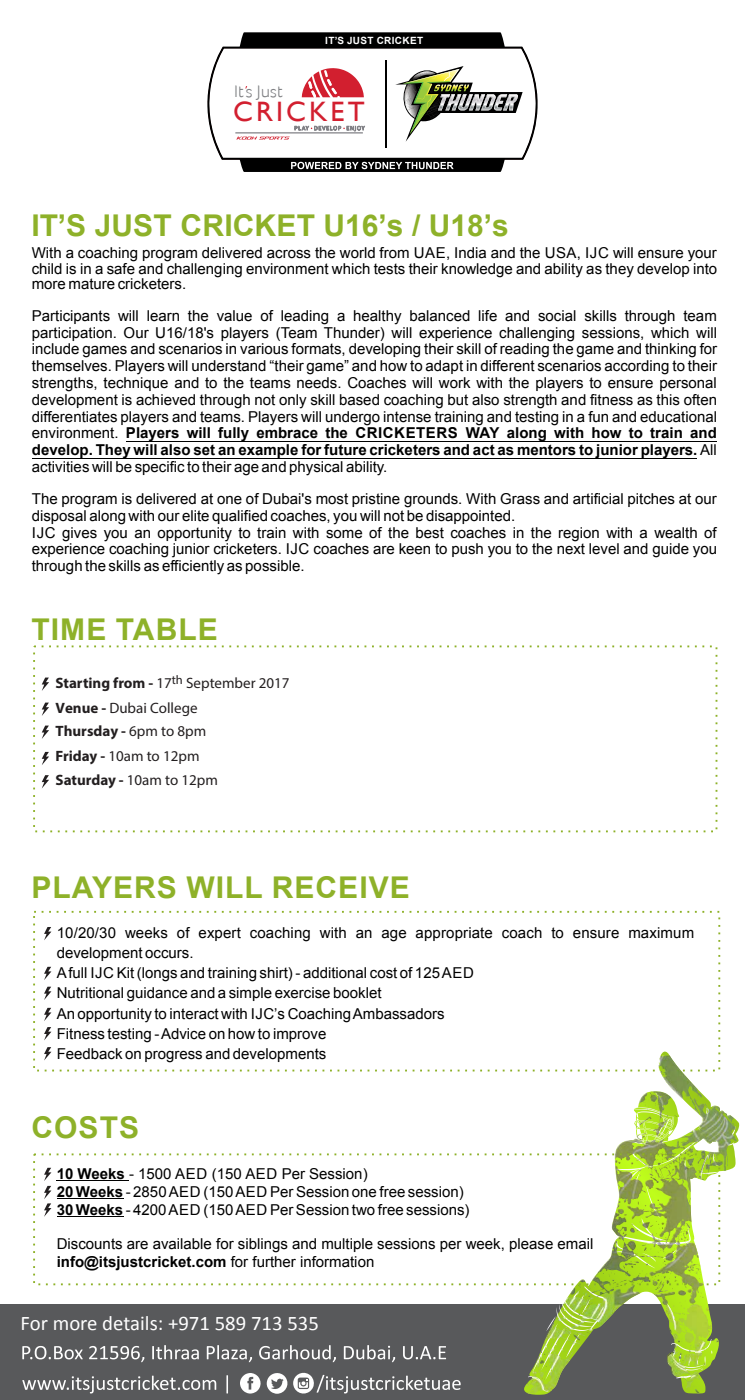
<style>
.page{position:relative;width:745px;height:1400px;background:#fff}
.page>*{position:absolute;margin:0;border:0;box-sizing:border-box;transform-origin:0 0}
.t1{font:700 30px "Arial";letter-spacing:.035em;color:#8eb129}
.t2{font:700 30px "Arial";letter-spacing:.005em;color:#8eb129}
.t3{font:28px "Gill Sans";letter-spacing:.11em;color:#d21f2f}
.t4{font:20.75px "Calibri";color:#fff}
.t5{font:300 17.25px "Foco";letter-spacing:.005em;color:#7f8083}
.t6{font:15px/16.8px "Arial";color:#000}
.t7{font:15px/24.4px "Myriad Pro";color:#231f20}
.t8{font:700 10px "Arial";letter-spacing:.035em;color:#fff}
.s1{font-weight:700}
</style>
<div class="page">
<svg style="left:207px;top:32px;width:331px;height:140px"></svg>
<svg style="left:44px;top:927px;width:7px;height:13px"></svg>
<div style="left:0;top:1304px;width:744px;height:96px;background:#58595b"></div>
<svg style="left:22px;top:1372px;width:438px;height:22px"></svg>
<svg style="left:22px;top:1345px;width:424px;height:17px"></svg>
<svg style="left:524px;top:1056px;width:181px;height:338px"></svg>
<svg style="left:657px;top:1056px;width:1px;height:13px"></svg>
<svg style="left:665px;top:1302px;width:9px;height:28px"></svg>
<svg style="left:619px;top:1291px;width:17px;height:5px"></svg>
<svg style="left:527px;top:1285px;width:79px;height:106px"></svg>
<svg style="left:670px;top:1339px;width:42px;height:39px;background:#a5c944"></svg>
<svg style="left:613px;top:1076px;width:121px;height:192px"></svg>
<img style="left:658px;top:1051px;width:6px;height:22px">
<img style="left:657px;top:1108px;width:73px;height:36px">
<svg style="left:44px;top:967px;width:7px;height:13px"></svg>
<svg style="left:44px;top:986px;width:7px;height:14px"></svg>
<svg style="left:44px;top:1008px;width:7px;height:13px"></svg>
<svg style="left:44px;top:1027px;width:7px;height:13px"></svg>
<svg style="left:44px;top:1047px;width:7px;height:13px"></svg>
<div style="left:33px;top:1153px;width:686px;height:132px;border:2px dashed #8eb129"></div>
<hr style="left:57px;top:1180px;width:72px;height:1px;background:#000">
<hr style="left:57px;top:1198px;width:66px;height:1px;background:#000">
<hr style="left:57px;top:1216px;width:66px;height:1px;background:#000">
<svg style="left:44px;top:1167px;width:7px;height:49px"></svg>
<svg style="left:42px;top:725px;width:7px;height:14px"></svg>
<svg style="left:42px;top:752px;width:7px;height:13px"></svg>
<svg style="left:42px;top:775px;width:7px;height:13px"></svg>
<svg style="left:42px;top:677px;width:7px;height:14px"></svg>
<svg style="left:42px;top:702px;width:7px;height:14px"></svg>
<hr style="left:126px;top:441px;width:590px;height:1px;background:#000">
<hr style="left:32px;top:458px;width:664px;height:1px;background:#000">
<p class="t8" style="left:325px;top:34px;width:99px">IT’S JUST CRICKET</p>
<p class="t5" style="left:234px;top:81px;width:50px">It s Just</p>
<h2 class="t3" style="left:233px;top:96px;width:133px">CRICKET</h2>
<h1 class="t2" style="left:31px;top:206px;width:478px">IT’S JUST CRICKET U16’s / U18’s</h1>
<p class="t6" style="left:32px;top:245px;width:686px;line-height:15.2px;text-align:justify">With a coaching program delivered across the world from UAE, India and the USA, IJC will ensure your child is in a safe and challenging environment which tests their knowledge and ability as they develop into more mature cricketers.</p>
<p class="t6" style="left:32px;top:307px;width:686px;text-align:justify">Participants will learn the value of leading a healthy balanced life and social skills through team participation. Our U16/18's players (Team Thunder) will experience challenging sessions, which will include games and scenarios in various formats, developing their skill of reading the game and thinking for themselves. Players will understand “their game” and how to adapt in different scenarios according to their strengths, technique and to the teams needs. Coaches will work with the players to ensure personal development is achieved through not only skill based coaching but also strength and fitness as this often differentiates players and teams. Players will undergo intense training and testing in a fun and educational environment. <span class="s1">Players will fully embrace the CRICKETERS WAY along with how to train and develop. They will also set an example for future cricketers and act as mentors to junior players.</span> All activities will be specific to their age and physical ability.</p>
<p class="t6" style="left:32px;top:490px;width:686px">The program is delivered at one of Dubai's most pristine grounds. With Grass and artificial pitches at our disposal along with our elite qualified coaches, you will not be disappointed.<br>IJC gives you an opportunity to train with some of the best coaches in the region with a wealth of experience coaching junior cricketers. IJC coaches are keen to push you to the next level and guide you through the skills as efficiently as possible.</p>
<h1 class="t1" style="left:31px;top:609px;width:188px">TIME TABLE</h1>
<p class="t7" style="left:55px;top:670px;width:235px"><span class="s1">Starting from -</span> 17<sup>th</sup> September 2017<br><span class="s1">Venue -</span> Dubai College<br><span class="s1">Thursday -</span> 6pm to 8pm<br><span class="s1">Friday -</span> 10am to 12pm<br><span class="s1">Saturday -</span> 10am to 12pm</p>
<h1 class="t1" style="left:31px;top:868px;width:379px">PLAYERS WILL RECEIVE</h1>
<p class="t6" style="left:57px;top:923px;width:638px;line-height:20.1px">10/20/30 weeks of expert coaching with an age appropriate coach to ensure maximum development occurs.<br>A full IJC Kit (longs and training shirt) - additional cost of 125 AED<br>Nutritional guidance and a simple exercise booklet<br>An opportunity to interact with IJC’s Coaching Ambassadors<br>Fitness testing - Advice on how to improve<br>Feedback on progress and developments</p>
<h1 class="t1" style="left:31px;top:1107px;width:109px">COSTS</h1>
<p class="t6" style="left:57px;top:1165px;width:414px;line-height:17.9px"><span class="s1">10 Weeks</span> - 1500 AED (150 AED Per Session)<br><span class="s1">20 Weeks</span> - 2850 AED (150 AED Per Session one free session)<br><span class="s1">30 Weeks</span> - 4200 AED (150 AED Per Session two free sessions)</p>
<p class="t6" style="left:57px;top:1235px;width:538px;line-height:17.9px">Discounts are available for siblings and multiple sessions per week, please email <span class="s1">info@itsjustcricket.com</span> for further information</p>
<h3 class="t4" style="left:21px;top:1310px;width:299px">For more details: +971 589 713 535</h3>
</div>
